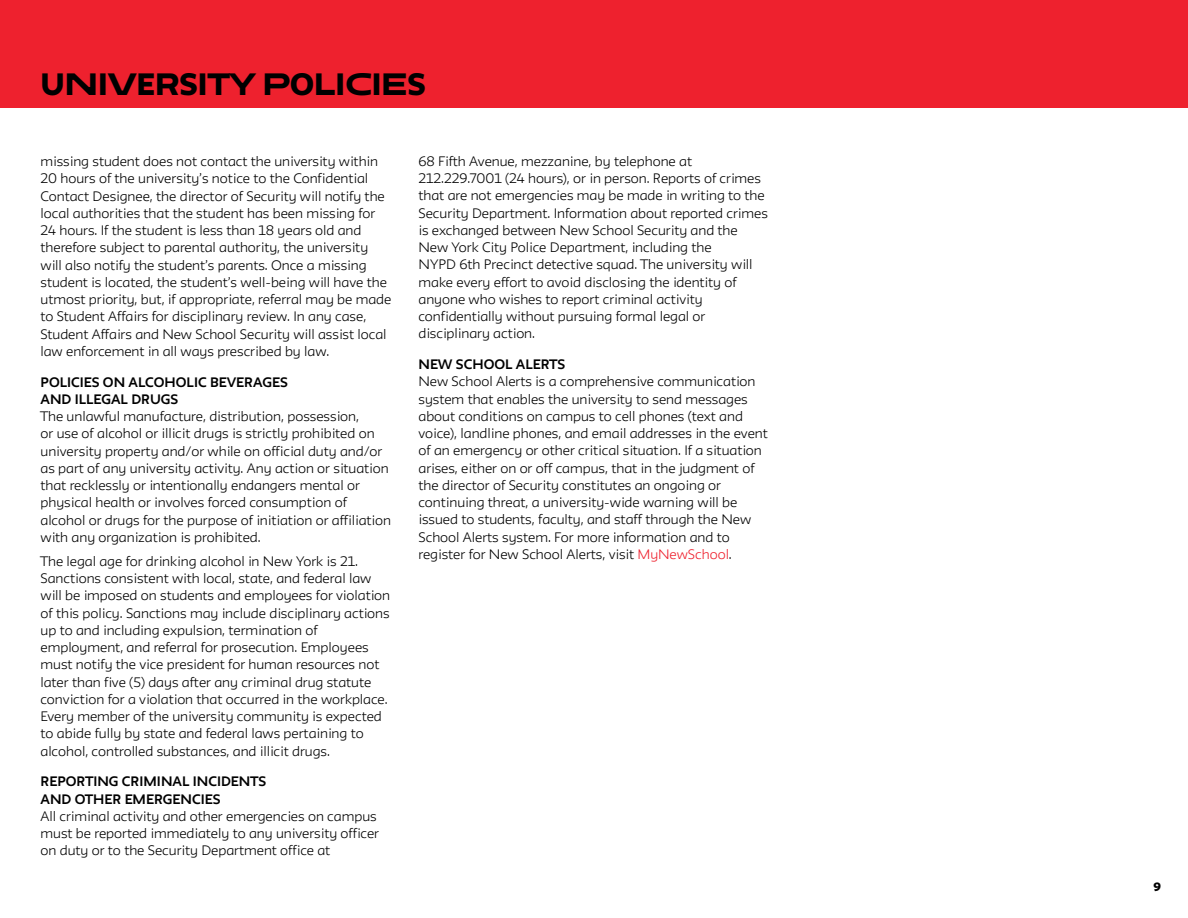
<style>
.page{position:relative;width:1188px;height:918px;background:#fff}
.page>*{position:absolute;margin:0;border:0;box-sizing:border-box;transform-origin:0 0}
.t1{font:27px "Neue Display Random";color:#000}
.t2{font:300 12px/17.2px "Neue";color:#000}
.t3{font:700 12px/17.2px "Neue";color:#000}
.t4{font:10.5px "Neue Display Random";color:#000}
.s1{color:#ee212e}
</style>
<div class="page">
<div style="left:0;top:0;width:1188px;height:108px;background:#ee212e"></div>
<h1 class="t1" style="left:40px;top:66px;width:387px">UNIVERSITY POLICIES</h1>
<p class="t2" style="left:40px;top:153px;width:352px">missing student does not contact the university within 20 hours of the university’s notice to the Confidential Contact Designee, the director of Security will notify the local authorities that the student has been missing for 24 hours. If the student is less than 18 years old and therefore subject to parental authority, the university will also notify the student’s parents. Once a missing student is located, the student’s well-being will have the utmost priority, but, if appropriate, referral may be made to Student Affairs for disciplinary review. In any case, Student Affairs and New School Security will assist local law enforcement in all ways prescribed by law.</p>
<p class="t3" style="left:40px;top:373px;width:249px">POLICIES ON ALCOHOLIC BEVERAGES<br>AND ILLEGAL DRUGS</p>
<p class="t2" style="left:40px;top:408px;width:352px">The unlawful manufacture, distribution, possession,<br>or use of alcohol or illicit drugs is strictly prohibited on university property and/or while on official duty and/or as part of any university activity. Any action or situation that recklessly or intentionally endangers mental or physical health or involves forced consumption of alcohol or drugs for the purpose of initiation or affiliation with any organization is prohibited.</p>
<p class="t2" style="left:40px;top:552px;width:351px">The legal age for drinking alcohol in New York is 21.<br>Sanctions consistent with local, state, and federal law will be imposed on students and employees for violation of this policy. Sanctions may include disciplinary actions up to and including expulsion, termination of employment, and referral for prosecution. Employees must notify the vice president for human resources not later than five (5) days after any criminal drug statute conviction for a violation that occurred in the workplace.<br>Every member of the university community is expected to abide fully by state and federal laws pertaining to alcohol, controlled substances, and illicit drugs.</p>
<p class="t3" style="left:40px;top:773px;width:227px">REPORTING CRIMINAL INCIDENTS<br>AND OTHER EMERGENCIES</p>
<p class="t2" style="left:40px;top:807px;width:340px">All criminal activity and other emergencies on campus must be reported immediately to any university officer on duty or to the Security Department office at</p>
<p class="t2" style="left:418px;top:152px;width:351px">68 Fifth Avenue, mezzanine, by telephone at 212.229.7001 (24 hours), or in person. Reports of crimes that are not emergencies may be made in writing to the Security Department. Information about reported crimes is exchanged between New School Security and the New York City Police Department, including the<br>NYPD 6th Precinct detective squad. The university will make every effort to avoid disclosing the identity of anyone who wishes to report criminal activity confidentially without pursuing formal legal or disciplinary action.</p>
<p class="t3" style="left:418px;top:356px;width:148px">NEW SCHOOL ALERTS</p>
<p class="t2" style="left:418px;top:373px;width:351px">New School Alerts is a comprehensive communication system that enables the university to send messages about conditions on campus to cell phones (text and voice), landline phones, and email addresses in the event of an emergency or other critical situation. If a situation arises, either on or off campus, that in the judgment of the director of Security constitutes an ongoing or continuing threat, a university-wide warning will be issued to students, faculty, and staff through the New School Alerts system. For more information and to register for New School Alerts, visit <span class="s1">MyNewSchool</span>.</p>
<p class="t4" style="left:1153px;top:880px;width:9px">9</p>
</div>
